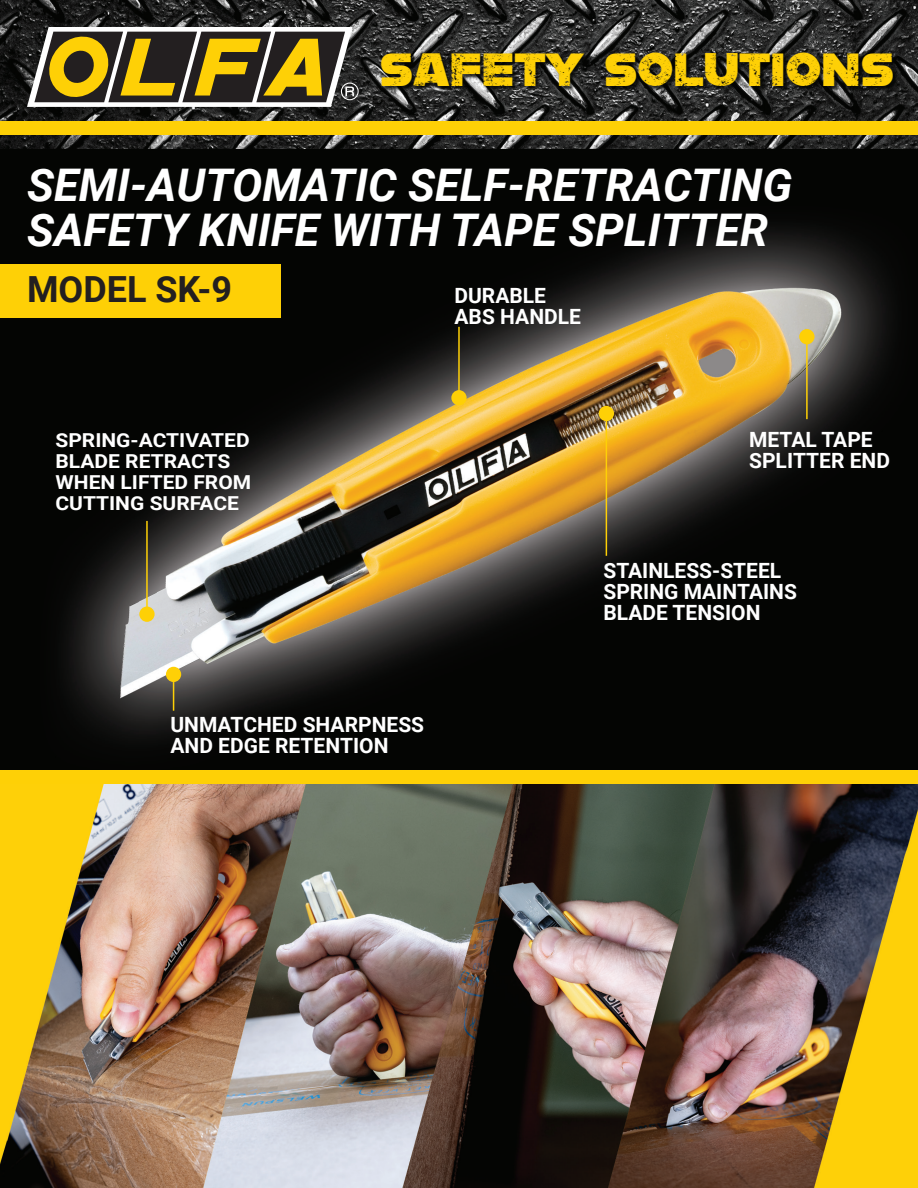
<style>
.page{position:relative;width:918px;height:1188px;background:#fff}
.page>*{position:absolute;margin:0;border:0;box-sizing:border-box;transform-origin:0 0}
.t1{font:46.65px "OLFAPRO Regular";color:#fed006}
.t2{font:italic 700 45px/45px "Roboto";color:#fff}
.t3{font:700 36px "Roboto";color:#231f20}
.t4{font:700 21px/21px "Roboto";color:#fff}
.t5{font:700 19.2px/21px "Roboto";color:#fff;scale:1.09 1}
</style>
<div class="page">
<img style="left:0;top:148px;width:918px;height:623px">
<img style="left:0;top:0;width:918px;height:148px">
<img style="left:0;top:784px;width:918px;height:404px">
<div style="left:0;top:121px;width:918px;height:14px;background:#fed006"></div>
<div style="left:0;top:771px;width:918px;height:13px;background:#fed006"></div>
<div style="left:0;top:264px;width:281px;height:54px;background:#fed006"></div>
<img style="left:379px;top:46px;width:522px;height:49px">
<div style="left:599px;top:406px;width:15px;height:15px;background:#fed006;border-radius:50%"></div>
<hr style="left:606px;top:413px;width:1px;height:143px;background:#fed006">
<div style="left:799px;top:329px;width:16px;height:15px;background:#fed006;border-radius:50%"></div>
<hr style="left:806px;top:339px;width:2px;height:80px;background:#fed006">
<div style="left:451px;top:390px;width:16px;height:15px;background:#fed006;border-radius:50%"></div>
<hr style="left:458px;top:327px;width:2px;height:70px;background:#fed006">
<div style="left:166px;top:667px;width:15px;height:15px;background:#fed006;border-radius:50%"></div>
<hr style="left:173px;top:675px;width:1px;height:36px;background:#fed006">
<div style="left:139px;top:607px;width:16px;height:15px;background:#fed006;border-radius:50%"></div>
<hr style="left:146px;top:521px;width:2px;height:94px;background:#fed006">
<svg style="left:27px;top:27px;width:332px;height:80px;background:#837541"></svg>
<h1 class="t1" style="left:380px;top:43px;width:516px">SAFETY SOLUTIONS</h1>
<h2 class="t2" style="left:27px;top:161px;width:767px">SEMI-AUTOMATIC SELF-RETRACTING<br>SAFETY KNIFE WITH TAPE SPLITTER</h2>
<h3 class="t3" style="left:27px;top:264px;width:207px">MODEL SK-9</h3>
<p class="t4" style="left:455px;top:284px;width:128px">DURABLE<br>ABS HANDLE</p>
<p class="t5" style="left:55px;top:429px;width:181px">SPRING-ACTIVATED<br>BLADE RETRACTS<br>WHEN LIFTED FROM<br>CUTTING SURFACE</p>
<p class="t4" style="left:170px;top:713px;width:255px">UNMATCHED SHARPNESS<br>AND EDGE RETENTION</p>
<p class="t4" style="left:749px;top:428px;width:142px">METAL TAPE<br>SPLITTER END</p>
<p class="t4" style="left:603px;top:560px;width:195px">STAINLESS-STEEL<br>SPRING MAINTAINS<br>BLADE TENSION</p>
</div>
